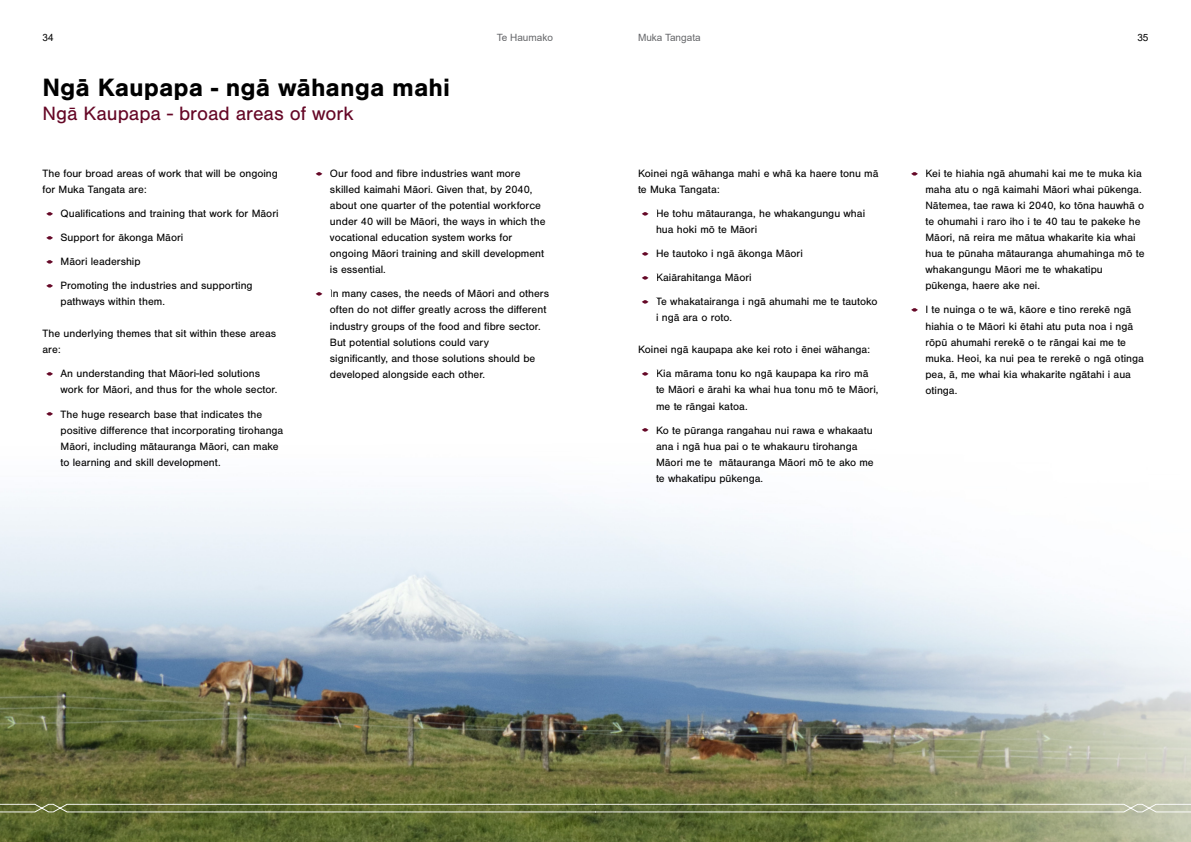
<style>
.page{position:relative;width:1191px;height:842px;background:#fff}
.page>*{position:absolute;margin:0;border:0;box-sizing:border-box;transform-origin:0 0}
.t1{font:700 26px "Nimbus San";color:#000}
.t2{font:20px "Nimbus San";color:#650726}
.t3{font:11px/16px "Nimbus San";color:#000}
.t4{font:10px "Arial";color:#656669}
.t5{font:10px "Arial";color:#000}
</style>
<div class="page">
<img style="left:0;top:497px;width:1191px;height:345px">
<svg style="left:0;top:804px;width:1191px;height:8px;background:#838c60"></svg>
<svg style="left:46px;top:212px;width:7px;height:4px"></svg>
<svg style="left:46px;top:236px;width:7px;height:4px"></svg>
<svg style="left:46px;top:260px;width:7px;height:4px"></svg>
<svg style="left:46px;top:284px;width:7px;height:4px"></svg>
<svg style="left:46px;top:372px;width:7px;height:4px"></svg>
<svg style="left:46px;top:412px;width:7px;height:4px"></svg>
<svg style="left:316px;top:172px;width:6px;height:4px"></svg>
<svg style="left:316px;top:292px;width:6px;height:4px"></svg>
<svg style="left:642px;top:212px;width:6px;height:4px"></svg>
<svg style="left:642px;top:252px;width:6px;height:4px"></svg>
<svg style="left:642px;top:276px;width:6px;height:4px"></svg>
<svg style="left:642px;top:300px;width:6px;height:4px"></svg>
<svg style="left:642px;top:372px;width:6px;height:4px"></svg>
<svg style="left:642px;top:428px;width:6px;height:4px"></svg>
<svg style="left:911px;top:172px;width:7px;height:4px"></svg>
<svg style="left:911px;top:308px;width:7px;height:4px"></svg>
<p class="t5" style="left:43px;top:31px;width:13px">34</p>
<p class="t4" style="left:497px;top:31px;width:58px">Te Haumako</p>
<p class="t4" style="left:638px;top:31px;width:64px">Muka Tangata</p>
<p class="t5" style="left:1137px;top:31px;width:13px">35</p>
<h1 class="t1" style="left:43px;top:73px;width:409px">Ngā Kaupapa - ngā wāhanga mahi</h1>
<h2 class="t2" style="left:43px;top:103px;width:312px">Ngā Kaupapa - broad areas of work</h2>
<p class="t3" style="left:43px;top:166px;width:237px">The four broad areas of work that will be ongoing for Muka Tangata are:</p>
<p class="t3" style="left:43px;top:206px;width:238px">• Qualifications and training that work for Māori</p>
<p class="t3" style="left:43px;top:230px;width:142px">• Support for ākonga Māori</p>
<p class="t3" style="left:43px;top:254px;width:100px">• Māori leadership</p>
<p class="t3" style="left:61px;top:278px;width:194px;text-indent:-18px">• Promoting the industries and supporting pathways within them.</p>
<p class="t3" style="left:43px;top:326px;width:235px">The underlying themes that sit within these areas are:</p>
<p class="t3" style="left:61px;top:366px;width:218px;text-indent:-18px">• An understanding that Māori-led solutions work for Māori, and thus for the whole sector.</p>
<p class="t3" style="left:61px;top:406px;width:224px;text-indent:-18px">• The huge research base that indicates the positive difference that incorporating tirohanga Māori, including mātauranga Māori, can make to learning and skill development.</p>
<p class="t3" style="left:330px;top:166px;width:217px;text-indent:-18px">• Our food and fibre industries want more skilled kaimahi Māori. Given that, by 2040, about one quarter of the potential workforce under 40 will be Māori, the ways in which the vocational education system works for ongoing Māori training and skill development is essential.</p>
<p class="t3" style="left:330px;top:286px;width:221px;text-indent:-18px">• In many cases, the needs of Māori and others often do not differ greatly across the different industry groups of the food and fibre sector.<br>But potential solutions could vary significantly, and those solutions should be developed alongside each other.</p>
<p class="t3" style="left:638px;top:166px;width:242px">Koinei ngā wāhanga mahi e whā ka haere tonu mā te Muka Tangata:</p>
<p class="t3" style="left:656px;top:206px;width:211px;text-indent:-18px">• He tohu mātauranga, he whakangungu whai hua hoki mō te Māori</p>
<p class="t3" style="left:638px;top:246px;width:166px">• He tautoko i ngā ākonga Māori</p>
<p class="t3" style="left:638px;top:270px;width:115px">• Kaiārahitanga Māori</p>
<p class="t3" style="left:656px;top:294px;width:223px;text-indent:-18px">• Te whakatairanga i ngā ahumahi me te tautoko i ngā ara o roto.</p>
<p class="t3" style="left:638px;top:342px;width:234px">Koinei ngā kaupapa ake kei roto i ēnei wāhanga:</p>
<p class="t3" style="left:656px;top:366px;width:224px;text-indent:-18px">• Kia mārama tonu ko ngā kaupapa ka riro mā te Māori e ārahi ka whai hua tonu mō te Māori, me te rāngai katoa.</p>
<p class="t3" style="left:656px;top:422px;width:219px;text-indent:-18px">• Ko te pūranga rangahau nui rawa e whakaatu ana i ngā hua pai o te whakauru tirohanga Māori me te mātauranga Māori mō te ako me te whakatipu pūkenga.</p>
<p class="t3" style="left:925px;top:166px;width:221px;text-indent:-18px">• Kei te hiahia ngā ahumahi kai me te muka kia maha atu o ngā kaimahi Māori whai pūkenga.<br>Nātemea, tae rawa ki 2040, ko tōna hauwhā o te ohumahi i raro iho i te 40 tau te pakeke he Māori, nā reira me mātua whakarite kia whai hua te pūnaha mātauranga ahumahinga mō te whakangungu Māori me te whakatipu pūkenga, haere ake nei.</p>
<p class="t3" style="left:925px;top:302px;width:220px;text-indent:-18px">• I te nuinga o te wā, kāore e tino rerekē ngā hiahia o te Māori ki ētahi atu puta noa i ngā rōpū ahumahi rerekē o te rāngai kai me te muka. Heoi, ka nui pea te rerekē o ngā otinga pea, ā, me whai kia whakarite ngātahi i aua otinga.</p>
</div>
